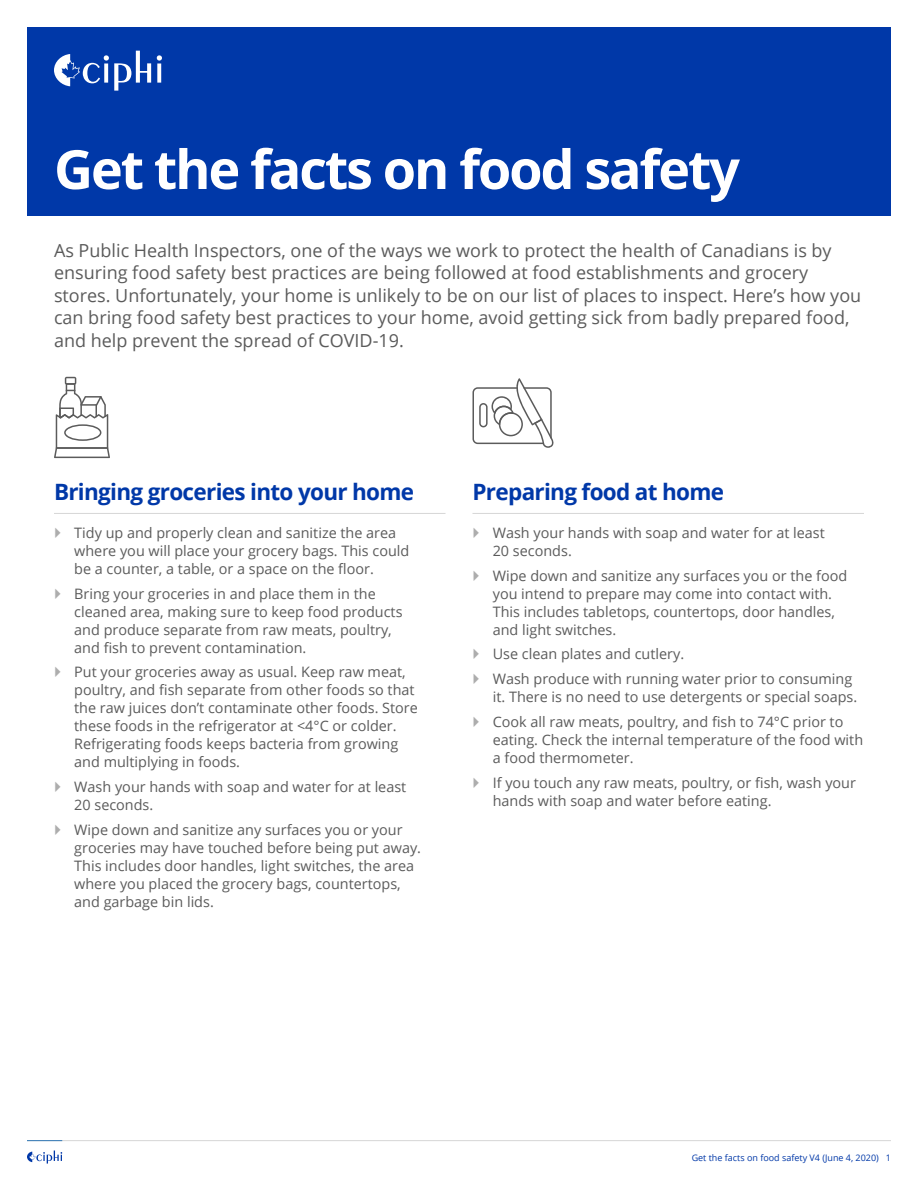
<style>
.page{position:relative;width:918px;height:1188px;background:#fff}
.page>*{position:absolute;margin:0;border:0;box-sizing:border-box;transform-origin:0 0}
.t1{font:700 54px "Open Sans";letter-spacing:-.04em;color:#fff}
.t2{font:700 22.5px "Open Sans";letter-spacing:-.03em;color:#0038a8}
.Intro_Text{font:18px/22.5px "Open Sans";color:#5b5b5b}
.t3{font:14.4px/18px "Open Sans";color:#5b5b5b}
.t4{font:9px "Open Sans";color:#0038a8}
</style>
<div class="page">
<div style="left:27px;top:27px;width:864px;height:189px;background:#0038a8"></div>
<svg style="left:157px;top:55px;width:5px;height:28px"></svg>
<svg style="left:54px;top:51px;width:97px;height:40px"></svg>
<svg style="left:27px;top:1151px;width:35px;height:13px"></svg>
<hr style="left:27px;top:1140px;width:864px;height:1px;background:#d6d6d6">
<hr style="left:27px;top:1140px;width:35px;height:1px;background:#337ab7">
<hr style="left:54px;top:513px;width:392px;height:1px;background:#d6d6d6">
<hr style="left:472px;top:513px;width:392px;height:1px;background:#d6d6d6">
<svg style="left:54px;top:377px;width:56px;height:81px"></svg>
<svg style="left:472px;top:378px;width:82px;height:70px"></svg>
<h1 class="t1" style="left:54px;top:131px;width:687px">Get the facts on food safety</h1>
<p class="Intro_Text" style="left:54px;top:239px;width:809px">As Public Health Inspectors, one of the ways we work to protect the health of Canadians is by ensuring food safety best practices are being followed at food establishments and grocery stores. Unfortunately, your home is unlikely to be on our list of places to inspect. Here’s how you can bring food safety best practices to your home, avoid getting sick from badly prepared food, and help prevent the spread of COVID-19.</p>
<h3 class="t2" style="left:54px;top:476px;width:362px">Bringing groceries into your home</h3>
<p class="t3" style="left:74px;top:523px;width:337px">Tidy up and properly clean and sanitize the area where you will place your grocery bags. This could be a counter, a table, or a space on the floor.</p>
<p class="t3" style="left:74px;top:584px;width:330px">Bring your groceries in and place them in the cleaned area, making sure to keep food products and produce separate from raw meats, poultry, and fish to prevent contamination.</p>
<p class="t3" style="left:74px;top:663px;width:345px">Put your groceries away as usual. Keep raw meat, poultry, and fish separate from other foods so that the raw juices don’t contaminate other foods. Store these foods in the refrigerator at &lt;4°C or colder.<br>Refrigerating foods keeps bacteria from growing and multiplying in foods.</p>
<p class="t3" style="left:74px;top:777px;width:334px">Wash your hands with soap and water for at least<br>20 seconds.</p>
<p class="t3" style="left:74px;top:820px;width:348px">Wipe down and sanitize any surfaces you or your groceries may have touched before being put away.<br>This includes door handles, light switches, the area where you placed the grocery bags, countertops, and garbage bin lids.</p>
<h3 class="t2" style="left:472px;top:476px;width:253px">Preparing food at home</h3>
<p class="t3" style="left:493px;top:523px;width:334px">Wash your hands with soap and water for at least<br>20 seconds.</p>
<p class="t3" style="left:493px;top:566px;width:356px">Wipe down and sanitize any surfaces you or the food you intend to prepare may come into contact with.<br>This includes tabletops, countertops, door handles, and light switches.</p>
<p class="t3" style="left:493px;top:645px;width:193px">Use clean plates and cutlery.</p>
<p class="t3" style="left:493px;top:669px;width:366px">Wash produce with running water prior to consuming it. There is no need to use detergents or special soaps.</p>
<p class="t3" style="left:493px;top:712px;width:372px">Cook all raw meats, poultry, and fish to 74°C prior to eating. Check the internal temperature of the food with a food thermometer.</p>
<p class="t3" style="left:493px;top:773px;width:365px">If you touch any raw meats, poultry, or fish, wash your hands with soap and water before eating.</p>
<p class="t4" style="left:692px;top:1151px;width:201px">Get the facts on food safety V4 (June 4, 2020) 1</p>
</div>
